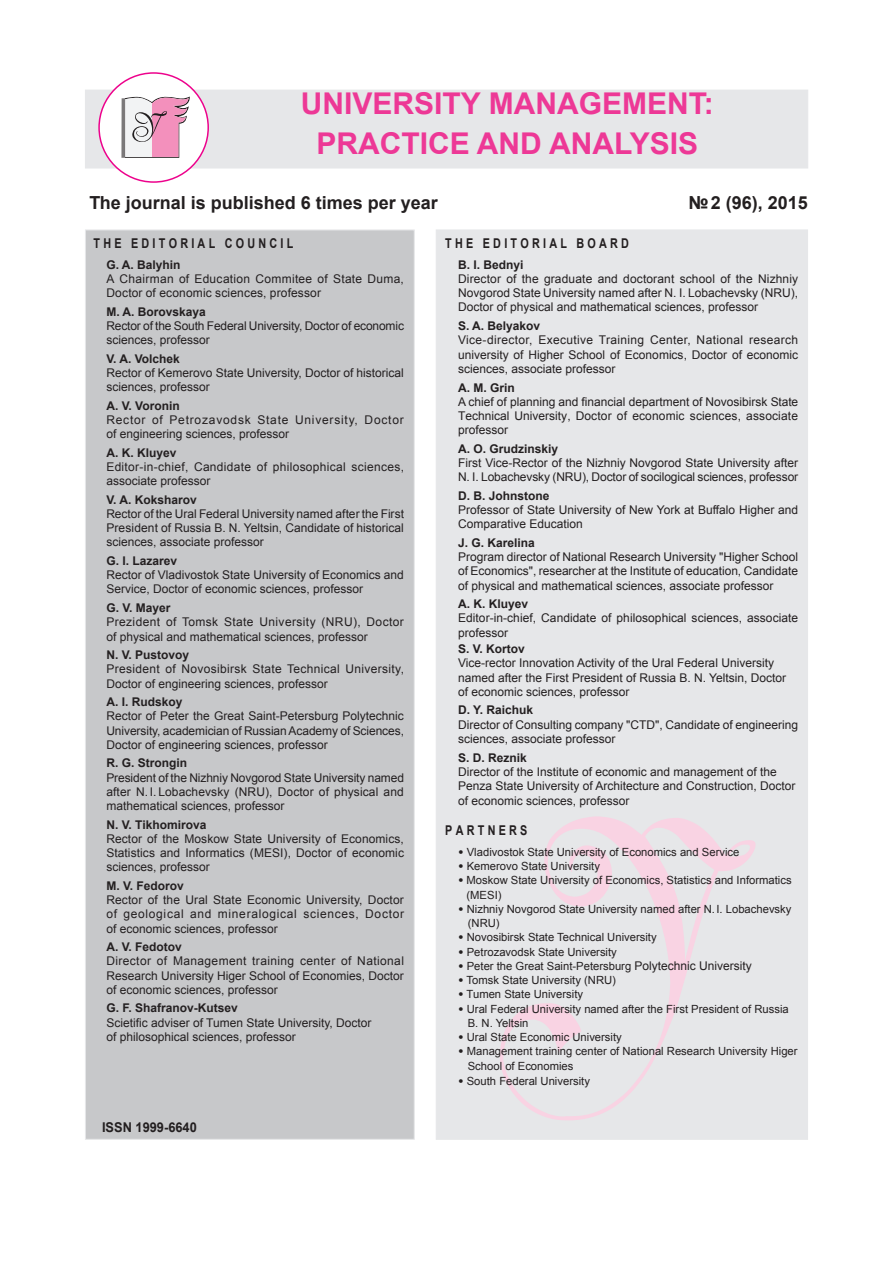
<style>
.page{position:relative;width:893px;height:1263px;background:#fff}
.page>*{position:absolute;margin:0;border:0;box-sizing:border-box;transform-origin:0 0}
.t1{font:700 30px/40.5px "Arial";color:#ed3896}
.t2{font:700 18px "Arial";color:#231f20}
.t3{font:700 13.5px "Arial";letter-spacing:.3em;color:#231f20;scale:.8 1}
.t4{font:700 13.5px "Arial";color:#231f20;scale:.95 1}
.t5{font:12px/14.2px "Arial";color:#231f20}
.t6{font:700 12px "Arial";color:#231f20}
.t7{font:12px/14.2px "Arial";letter-spacing:.03em;color:#231f20}
.t8{font:12px/14.2px "Arial";letter-spacing:.02em;color:#231f20}
.t9{font:12px/14.2px "Arial";letter-spacing:.065em;color:#231f20}
.t10{font:12px/14.2px "Arial";letter-spacing:.025em;color:#231f20}
.t11{font:11.25px/14.2px "Arial";color:#231f20}
.s1{font-weight:900}
.s2{font-size:12px}
</style>
<div class="page">
<div style="left:436px;top:230px;width:372px;height:910px;background:#e6e7e9"></div>
<div style="left:85px;top:230px;width:330px;height:910px;background:#c7c8ca;border:1px solid #e6e7e9"></div>
<svg style="left:500px;top:816px;width:255px;height:304px"></svg>
<div style="left:85px;top:90px;width:723px;height:78px;background:#e6e7e9"></div>
<div style="left:99px;top:73px;width:109px;height:109px;background:#fff;border-radius:50%"></div>
<div style="left:98px;top:72px;width:111px;height:111px;border:2px solid #ed028c;border-radius:50%"></div>
<hr style="left:122px;top:98px;width:1px;height:60px;background:#231f20">
<hr style="left:123px;top:98px;width:1px;height:60px;background:#231f20">
<svg style="left:124px;top:96px;width:66px;height:62px"></svg>
<h1 class="t1" style="left:316px;top:84px;width:399px;text-indent:-16px">UNIVERSITY MANAGEMENT:<br>PRAC</h1>
<h1 class="t1" style="left:401px;top:125px;width:298px">TICE AND ANALYSIS</h1>
<h2 class="t2" style="left:89px;top:190px;width:350px">The journal is published 6 times per year</h2>
<h2 class="t2" style="left:689px;top:190px;width:121px">№2 (96), 2015</h2>
<p class="t3" style="left:94px;top:234px;width:251px">The E dit ori al coun ci l</p>
<p class="t6" style="left:106px;top:256px;width:76px">G. A. Balyhin</p>
<p class="t8" style="left:106px;top:272px;width:299px">A Chairman of Education Commitee of State Duma,<br>Doctor of economic sciences, professor</p>
<p class="t6" style="left:106px;top:303px;width:101px">M. A. Borovskaya</p>
<p class="t5" style="left:106px;top:319px;width:299px">Rector of the South Federal University, Doctor of economic sciences, professor</p>
<p class="t6" style="left:106px;top:350px;width:75px">V. A. Volchek</p>
<p class="t5" style="left:106px;top:366px;width:299px">Rector of Kemerovo State University, Doctor of historical sciences, professor</p>
<p class="t6" style="left:106px;top:397px;width:75px">A. V. Voronin</p>
<p class="t9" style="left:106px;top:413px;width:299px">Rector of Petrozavodsk State University, Doctor of engineering sciences, professor</p>
<p class="t6" style="left:106px;top:444px;width:72px">A. K. Kluyev</p>
<p class="t10" style="left:106px;top:460px;width:299px">Editor-in-chief, Candidate of philosophical sciences, associate professor</p>
<p class="t6" style="left:106px;top:491px;width:92px">V. A. Koksharov</p>
<p class="t5" style="left:106px;top:507px;width:299px;text-align:justify">Rector of the Ural Federal University named after the First President of Russia B. N. Yeltsin, Candidate of historical sciences, associate professor</p>
<p class="t6" style="left:106px;top:553px;width:72px">G. I. Lazarev</p>
<p class="t5" style="left:106px;top:568px;width:299px">Rector of Vladivostok State University of Economics and<br>Service, Doctor of economic sciences, professor</p>
<p class="t6" style="left:106px;top:600px;width:66px">G. V. Mayer</p>
<p class="t5" style="left:106px;top:615px;width:299px">Prezident of Tomsk State University (NRU), Doctor of physical and mathematical sciences, professor</p>
<p class="t6" style="left:106px;top:647px;width:84px">N. V. Pustovoy</p>
<p class="t7" style="left:106px;top:662px;width:299px">President of Novosibirsk State Technical University,<br>Doctor of engineering sciences, professor</p>
<p class="t6" style="left:106px;top:694px;width:78px">A. I. Rudskoy</p>
<p class="t5" style="left:106px;top:709px;width:299px;text-align:justify">Rector of Peter the Great Saint-Petersburg Polytechnic University, academician of Russian Academy of Sciences, Doctor of engineering sciences, professor</p>
<p class="t6" style="left:106px;top:755px;width:82px">R. G. Strongin</p>
<p class="t5" style="left:106px;top:770px;width:299px;text-align:justify">President of the Nizhniy Novgorod State University named after N. I. Lobachevsky (NRU), Doctor of physical and mathematical sciences, professor</p>
<p class="t6" style="left:106px;top:816px;width:102px">N. V. Tikhomirova</p>
<p class="t5" style="left:106px;top:832px;width:299px;text-align:justify">Rector of the Moskow State University of Economics, Statistics and Informatics (MESI), Doctor of economic sciences, professor</p>
<p class="t6" style="left:106px;top:878px;width:79px">M. V. Fedorov</p>
<p class="t5" style="left:106px;top:893px;width:299px;text-align:justify">Rector of the Ural State Economic University, Doctor of geological and mineralogical sciences, Doctor of economic sciences, professor</p>
<p class="t6" style="left:106px;top:939px;width:77px">A. V. Fedotov</p>
<p class="t5" style="left:106px;top:954px;width:299px;text-align:justify">Director of Management training center of National Research University Higer School of Economies, Doctor of economic sciences, professor</p>
<p class="t6" style="left:106px;top:1000px;width:133px">G. F. Shafranov-Kutsev</p>
<p class="t5" style="left:106px;top:1015px;width:267px">Scietific adviser of Tumen State University, Doctor of philosophical sciences, professor</p>
<p class="t3" style="left:445px;top:234px;width:231px">The E dit ori al b oard</p>
<p class="t6" style="left:458px;top:256px;width:67px">B. I. Bednyi</p>
<p class="t5" style="left:458px;top:272px;width:342px;text-align:justify">Director of the graduate and doctorant school of the Nizhniy Novgorod State University named after N. I. Lobachevsky (NRU), Doctor of physical and mathematical sciences, professor</p>
<p class="t6" style="left:458px;top:318px;width:84px">S. A. Belyakov</p>
<p class="t5" style="left:458px;top:333px;width:342px;text-align:justify">Vice-director, Executive Training Center, National research university of Higher School of Economics, Doctor of economic sciences, associate professor</p>
<p class="t6" style="left:458px;top:379px;width:58px">A. M. Grin</p>
<p class="t5" style="left:458px;top:395px;width:342px;text-align:justify">A chief of planning and financial department of Novosibirsk State Technical University, Doctor of economic sciences, associate professor</p>
<p class="t6" style="left:458px;top:441px;width:102px">A. O. Grudzinskiy</p>
<p class="t5" style="left:458px;top:456px;width:342px">First Vice-Rector of the Nizhniy Novgorod State University after<br>N. I. Lobachevsky (NRU), Doctor of socilogical sciences, professor</p>
<p class="t6" style="left:458px;top:488px;width:93px">D. B. Johnstone</p>
<p class="t5" style="left:458px;top:503px;width:342px">Professor of State University of New York at Buffalo Higher and<br>Comparative Education</p>
<p class="t6" style="left:458px;top:535px;width:78px">J. G. Karelina</p>
<p class="t5" style="left:458px;top:550px;width:342px;text-align:justify">Program director of National Research University "Higher School of Economics", researcher at the Institute of education, Candidate of physical and mathematical sciences, associate professor</p>
<p class="t6" style="left:458px;top:596px;width:72px">A. K. Kluyev</p>
<p class="t5" style="left:458px;top:611px;width:342px">Editor-in-chief, Candidate of philosophical sciences, associate professor</p>
<p class="t6" style="left:458px;top:641px;width:68px">S. V. Kortov</p>
<p class="t5" style="left:458px;top:656px;width:330px">Vice-rector Innovation Activity of the Ural Federal University named after the First President of Russia B. N. Yeltsin, Doctor of economic sciences, professor</p>
<p class="t6" style="left:458px;top:702px;width:77px">D. Y. Raichuk</p>
<p class="t5" style="left:458px;top:717px;width:342px">Director of Consulting company "CTD", Candidate of engineering sciences, associate professor</p>
<p class="t6" style="left:458px;top:749px;width:70px">S. D. Reznik</p>
<p class="t5" style="left:458px;top:764px;width:339px">Director of the Institute of economic and management of the<br>Penza State University of Architecture and Construction, Doctor of economic sciences, professor</p>
<p class="t3" style="left:445px;top:821px;width:103px">Partn ers</p>
<p class="t11" style="left:458px;top:845px;width:283px"><span class="s1">•</span> Vladivostok State University of Economics and Service</p>
<p class="t11" style="left:458px;top:859px;width:143px"><span class="s1">•</span> Kemerovo State University</p>
<p class="t11" style="left:466px;top:873px;width:327px;text-indent:-8px"><span class="s1">•</span> Moskow State University of Economics, Statistics and Informatics (MESI)</p>
<p class="t11" style="left:468px;top:902px;width:325px;text-indent:-10px"><span class="s1">•</span> Nizhniy Novgorod State University named after N.I. Lobachevsky (NRU)</p>
<p class="t11" style="left:458px;top:930px;width:200px"><span class="s1">•</span> Novosibirsk State Technical University</p>
<p class="t11" style="left:458px;top:945px;width:160px"><span class="s1">•</span> Petrozavodsk State University</p>
<p class="t11" style="left:458px;top:959px;width:295px"><span class="s1">•</span> Peter the Great Saint-Petersburg <span class="s2">Polytechnic University</span></p>
<p class="t11" style="left:458px;top:973px;width:159px"><span class="s1">•</span> Tomsk State University (NRU)</p>
<p class="t11" style="left:458px;top:987px;width:127px"><span class="s1">•</span> Tumen State University</p>
<p class="t11" style="left:468px;top:1002px;width:322px;text-indent:-10px"><span class="s1">•</span> Ural Federal University named after the First President of Russia<br>B. N. Yeltsin</p>
<p class="t11" style="left:458px;top:1030px;width:165px"><span class="s1">•</span> Ural State Economic University</p>
<p class="t11" style="left:468px;top:1044px;width:331px;text-indent:-10px"><span class="s1">•</span> Management training center of National Research University Higer<br>School of Economies</p>
<p class="t11" style="left:458px;top:1074px;width:133px"><span class="s1">•</span> South Federal University</p>
<p class="t4" style="left:102px;top:1118px;width:101px">ISSN 1999-6640</p>
</div>
